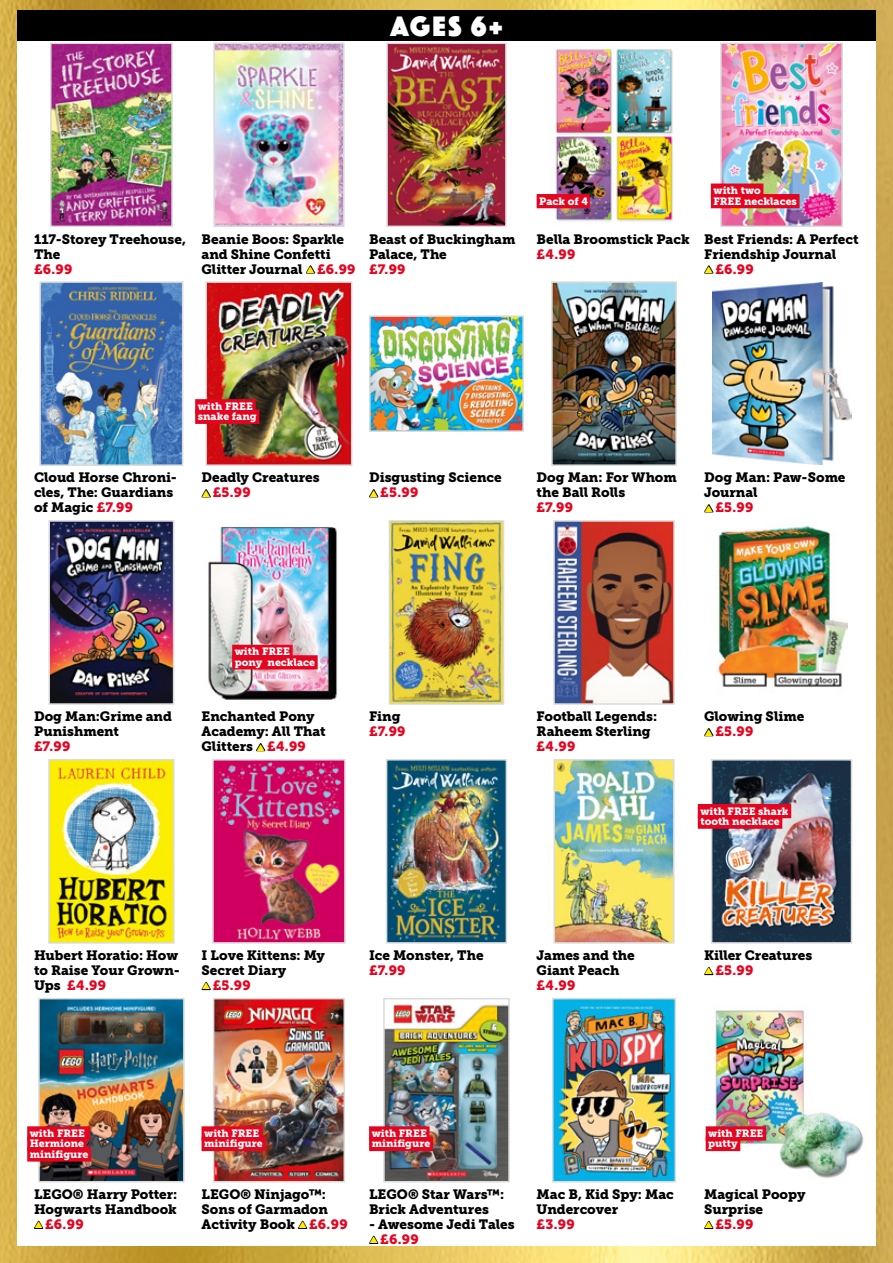
<style>
.page{position:relative;width:893px;height:1263px;background:#fff}
.page>*{position:absolute;margin:0;border:0;box-sizing:border-box;transform-origin:0 0}
.t1{font:29.25px "Phosphate Solid";color:#fff}
.t2{font:13.5px/15px "Museo Slab 900";letter-spacing:-.005em;color:#000}
.t3{font:13.5px "Museo Slab 900";letter-spacing:.02em;color:#e40521}
.t4{font:10.5px/10.5px "Museo Slab 900";color:#fff}
.s1{color:#e40521}
</style>
<div class="page">
<img style="left:0;top:0;width:893px;height:1263px">
<div style="left:17px;top:11px;width:859px;height:30px;background:#000"></div>
<img style="left:719px;top:42px;width:125px;height:186px">
<img style="left:386px;top:42px;width:121px;height:186px">
<img style="left:49px;top:42px;width:125px;height:186px">
<img style="left:213px;top:42px;width:132px;height:186px">
<img style="left:524px;top:45px;width:180px;height:180px">
<div style="left:706px;top:283px;width:151px;height:181px;background:#fff"></div>
<img style="left:712px;top:283px;width:139px;height:181px">
<img style="left:368px;top:315px;width:157px;height:118px">
<img style="left:39px;top:281px;width:145px;height:186px">
<img style="left:205px;top:281px;width:148px;height:186px">
<img style="left:550px;top:281px;width:128px;height:186px">
<img style="left:716px;top:522px;width:131px;height:181px">
<img style="left:388px;top:519px;width:117px;height:186px">
<img style="left:48px;top:519px;width:127px;height:186px">
<img style="left:203px;top:516px;width:152px;height:184px">
<img style="left:553px;top:519px;width:122px;height:186px">
<img style="left:710px;top:758px;width:143px;height:186px">
<img style="left:385px;top:758px;width:123px;height:186px">
<img style="left:48px;top:758px;width:127px;height:186px">
<img style="left:211px;top:758px;width:135px;height:186px">
<img style="left:553px;top:758px;width:122px;height:186px">
<img style="left:706px;top:998px;width:170px;height:184px">
<img style="left:382px;top:997px;width:128px;height:186px">
<img style="left:37px;top:997px;width:148px;height:186px">
<img style="left:212px;top:997px;width:134px;height:186px">
<img style="left:551px;top:997px;width:126px;height:186px">
<div style="left:537px;top:194px;width:53px;height:14px;background:#e40521"></div>
<div style="left:711px;top:184px;width:52px;height:14px;background:#e40521"></div>
<div style="left:711px;top:194px;width:88px;height:14px;background:#e40521"></div>
<div style="left:232px;top:645px;width:61px;height:14px;background:#e40521"></div>
<div style="left:232px;top:655px;width:86px;height:14px;background:#e40521"></div>
<div style="left:195px;top:399px;width:61px;height:14px;background:#e40521"></div>
<div style="left:195px;top:410px;width:64px;height:14px;background:#e40521"></div>
<div style="left:698px;top:804px;width:93px;height:14px;background:#e40521"></div>
<div style="left:698px;top:814px;width:84px;height:15px;background:#e40521"></div>
<div style="left:27px;top:1126px;width:63px;height:14px;background:#e40521"></div>
<div style="left:27px;top:1137px;width:60px;height:14px;background:#e40521"></div>
<div style="left:27px;top:1147px;width:64px;height:14px;background:#e40521"></div>
<div style="left:202px;top:1126px;width:60px;height:14px;background:#e40521"></div>
<div style="left:202px;top:1137px;width:63px;height:14px;background:#e40521"></div>
<div style="left:369px;top:1126px;width:61px;height:14px;background:#e40521"></div>
<div style="left:369px;top:1137px;width:64px;height:14px;background:#e40521"></div>
<div style="left:706px;top:1126px;width:60px;height:14px;background:#e40521"></div>
<div style="left:706px;top:1137px;width:34px;height:14px;background:#e40521"></div>
<svg style="left:307px;top:266px;width:7px;height:7px"></svg>
<svg style="left:705px;top:266px;width:8px;height:7px"></svg>
<svg style="left:202px;top:490px;width:8px;height:7px"></svg>
<svg style="left:370px;top:490px;width:8px;height:7px"></svg>
<svg style="left:705px;top:505px;width:8px;height:7px"></svg>
<svg style="left:257px;top:743px;width:8px;height:7px"></svg>
<svg style="left:705px;top:728px;width:8px;height:7px"></svg>
<svg style="left:202px;top:982px;width:8px;height:7px"></svg>
<svg style="left:705px;top:967px;width:8px;height:7px"></svg>
<svg style="left:35px;top:1221px;width:8px;height:7px"></svg>
<svg style="left:299px;top:1221px;width:8px;height:7px"></svg>
<svg style="left:370px;top:1236px;width:8px;height:7px"></svg>
<svg style="left:705px;top:1221px;width:8px;height:7px"></svg>
<h1 class="t1" style="left:390px;top:5px;width:114px">AGES 6+</h1>
<p class="t2" style="left:34px;top:231px;width:154px">117-Storey Treehouse,<br>The</p>
<p class="t3" style="left:34px;top:261px;width:40px">£6.99</p>
<p class="t2" style="left:202px;top:231px;width:156px">Beanie Boos: Sparkle and Shine Confetti<br>Glitter Journal <span class="s1">£6.99</span></p>
<p class="t2" style="left:369px;top:231px;width:148px">Beast of Buckingham<br>Palace, The</p>
<p class="t3" style="left:369px;top:261px;width:38px">£7.99</p>
<p class="t4" style="left:539px;top:196px;width:50px">Pack of 4</p>
<p class="t4" style="left:713px;top:185px;width:85px">with two<br>FREE necklaces</p>
<p class="t2" style="left:537px;top:231px;width:154px">Bella Broomstick Pack</p>
<p class="t3" style="left:537px;top:246px;width:40px">£4.99</p>
<p class="t2" style="left:704px;top:231px;width:156px">Best Friends: A Perfect<br>Friendship Journal</p>
<p class="t3" style="left:715px;top:261px;width:40px">£6.99</p>
<p class="t4" style="left:198px;top:401px;width:60px">with FREE snake fang</p>
<p class="t2" style="left:34px;top:470px;width:145px">Cloud Horse Chroni&shy;cles, The: Guardians of Magic <span class="s1">£7.99</span></p>
<p class="t2" style="left:202px;top:470px;width:120px">Deadly Creatures</p>
<p class="t3" style="left:213px;top:485px;width:40px">£5.99</p>
<p class="t2" style="left:369px;top:470px;width:134px">Disgusting Science</p>
<p class="t3" style="left:380px;top:485px;width:40px">£5.99</p>
<p class="t2" style="left:537px;top:470px;width:142px">Dog Man: For Whom the Ball Rolls</p>
<p class="t3" style="left:537px;top:500px;width:38px">£7.99</p>
<p class="t2" style="left:704px;top:470px;width:143px">Dog Man: Paw-Some<br>Journal</p>
<p class="t3" style="left:715px;top:500px;width:40px">£5.99</p>
<p class="t2" style="left:34px;top:709px;width:140px">Dog Man:Grime and<br>Punishment</p>
<p class="t3" style="left:34px;top:739px;width:38px">£7.99</p>
<p class="t4" style="left:235px;top:646px;width:82px">with FREE pony necklace</p>
<p class="t2" style="left:202px;top:709px;width:126px">Enchanted Pony<br>Academy: All That<br>Glitters <span class="s1">£4.99</span></p>
<p class="t2" style="left:369px;top:709px;width:33px">Fing</p>
<p class="t3" style="left:369px;top:724px;width:38px">£7.99</p>
<p class="t2" style="left:34px;top:948px;width:147px">Hubert Horatio: How to Raise Your Grown-<br>Ups <span class="s1">£4.99</span></p>
<p class="t2" style="left:202px;top:948px;width:125px">I Love Kittens: My<br>Secret Diary</p>
<p class="t3" style="left:213px;top:977px;width:40px">£5.99</p>
<p class="t2" style="left:369px;top:948px;width:116px">Ice Monster, The</p>
<p class="t3" style="left:369px;top:962px;width:38px">£7.99</p>
<p class="t2" style="left:537px;top:709px;width:122px">Football Legends:<br>Raheem Sterling</p>
<p class="t3" style="left:537px;top:739px;width:40px">£4.99</p>
<p class="t2" style="left:704px;top:709px;width:102px">Glowing Slime</p>
<p class="t3" style="left:715px;top:724px;width:40px">£5.99</p>
<p class="t4" style="left:700px;top:806px;width:90px">with FREE shark tooth necklace</p>
<p class="t2" style="left:537px;top:948px;width:100px">James and the<br>Giant Peach</p>
<p class="t3" style="left:537px;top:977px;width:40px">£4.99</p>
<p class="t2" style="left:704px;top:948px;width:110px">Killer Creatures</p>
<p class="t3" style="left:715px;top:962px;width:40px">£5.99</p>
<p class="t4" style="left:30px;top:1128px;width:60px">with FREE<br>Hermione minifigure</p>
<p class="t4" style="left:204px;top:1128px;width:60px">with FREE minifigure</p>
<p class="t4" style="left:372px;top:1128px;width:60px">with FREE minifigure</p>
<p class="t4" style="left:708px;top:1128px;width:57px">with FREE putty</p>
<p class="t2" style="left:34px;top:1187px;width:145px">LEGO® Harry Potter:<br>Hogwarts Handbook</p>
<p class="t3" style="left:45px;top:1216px;width:40px">£6.99</p>
<p class="t2" style="left:202px;top:1187px;width:148px">LEGO® Ninjago™:<br>Sons of Garmadon<br>Activity Book <span class="s1">£6.99</span></p>
<p class="t2" style="left:369px;top:1187px;width:137px">LEGO® Star Wars™:<br>Brick Adventures</p>
<p class="t2" style="left:369px;top:1217px;width:147px">- Awesome Jedi Tales</p>
<p class="t3" style="left:380px;top:1231px;width:40px">£6.99</p>
<p class="t2" style="left:537px;top:1187px;width:139px">Mac B, Kid Spy: Mac<br>Undercover</p>
<p class="t3" style="left:537px;top:1216px;width:40px">£3.99</p>
<p class="t2" style="left:704px;top:1187px;width:103px">Magical Poopy<br>Surprise</p>
<p class="t3" style="left:715px;top:1216px;width:40px">£5.99</p>
</div>
